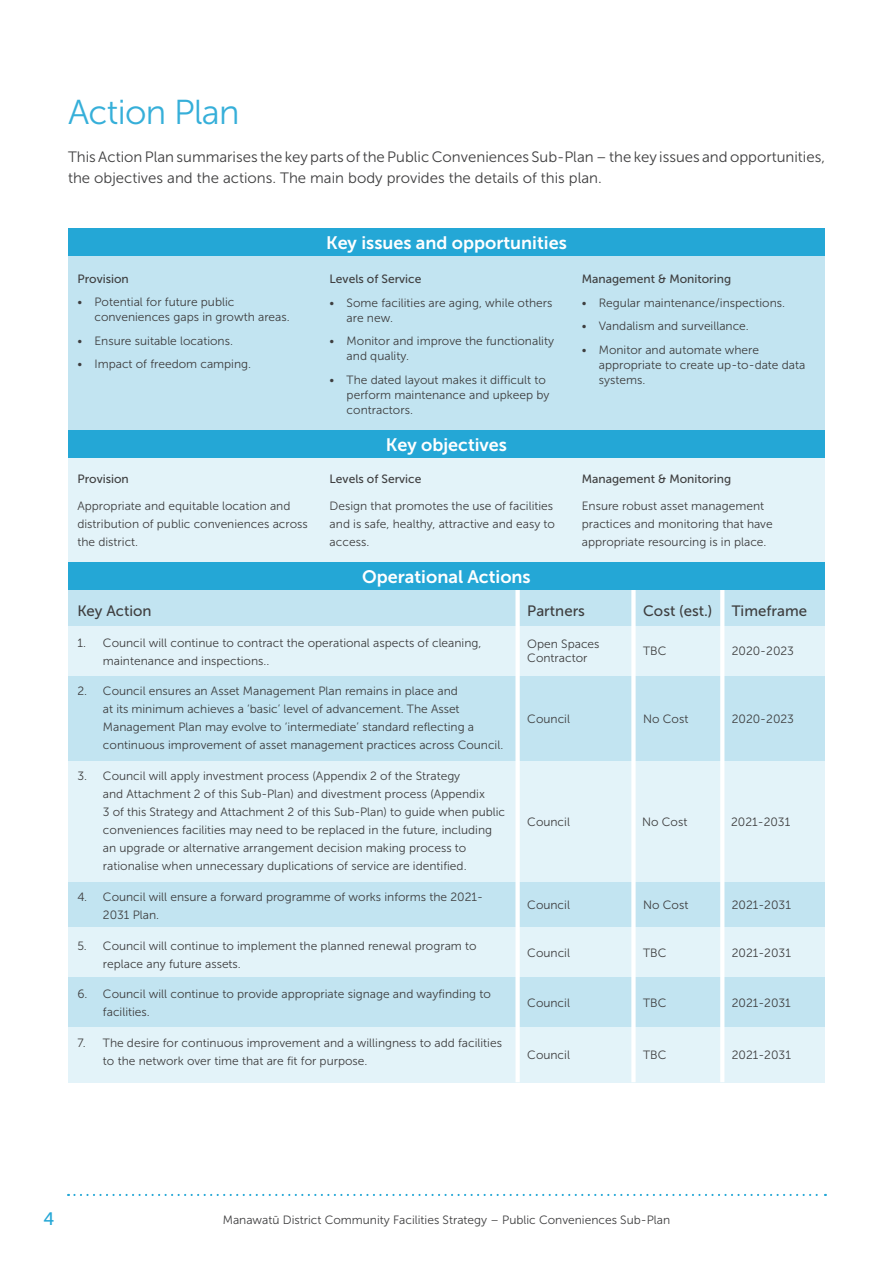
<style>
.page{position:relative;width:893px;height:1263px;background:#fff}
.page>*{position:absolute;margin:0;border:0;box-sizing:border-box;transform-origin:0 0}
.Subheading{font:34.5px "Museo Sans 300";letter-spacing:-.02em;color:#36afd9}
.Table_Heading_REG{font:18px "Museo Sans 700";color:#fff}
.t1{font:18px "Museo Sans 500";color:#24a7d6}
.Body_Copy{font:15px/21px "Museo Sans 300";color:#3e3e3f}
.Body_Copy_BOLD{font:15px "Museo Sans 500";color:#3e3e3f}
.Body_Copy-2{font:12px/18px "Museo Sans 300";color:#3e3e3f}
.Body_Copy_BOLD-2{font:12px "Museo Sans 500";color:#3e3e3f}
</style>
<div class="page">
<svg style="left:68px;top:1194px;width:758px;height:2px"></svg>
<div style="left:68px;top:1027px;width:757px;height:55px;background:#e3f3f9"></div>
<div style="left:68px;top:977px;width:757px;height:50px;background:#c2e4f1"></div>
<div style="left:68px;top:927px;width:757px;height:50px;background:#e3f3f9"></div>
<div style="left:68px;top:881px;width:757px;height:46px;background:#c2e4f1"></div>
<div style="left:68px;top:761px;width:757px;height:120px;background:#e3f3f9"></div>
<div style="left:68px;top:229px;width:757px;height:27px;background:#24a7d6"></div>
<div style="left:68px;top:256px;width:757px;height:174px;background:#c2e4f1"></div>
<div style="left:68px;top:458px;width:757px;height:104px;background:#e3f3f9"></div>
<div style="left:68px;top:430px;width:757px;height:28px;background:#24a7d6"></div>
<div style="left:68px;top:676px;width:757px;height:85px;background:#c2e4f1"></div>
<div style="left:68px;top:626px;width:757px;height:50px;background:#e3f3f9"></div>
<div style="left:68px;top:590px;width:757px;height:36px;background:#c2e4f1"></div>
<div style="left:68px;top:562px;width:757px;height:28px;background:#24a7d6"></div>
<div style="left:515px;top:590px;width:5px;height:492px;background:#fff"></div>
<hr style="left:720px;top:590px;width:4px;height:492px;background:#fff">
<div style="left:631px;top:590px;width:5px;height:492px;background:#fff"></div>
<p class="Subheading" style="left:68px;top:93px;width:173px">Action Plan</p>
<p class="Body_Copy" style="left:68px;top:146px;width:758px">This Action Plan summarises the key parts of the Public Conveniences Sub-Plan – the key issues and opportunities, the objectives and the actions. The main body provides the details of this plan.</p>
<p class="Body_Copy_BOLD-2" style="left:77px;top:272px;width:53px">Provision</p>
<p class="Body_Copy-2" style="left:94px;top:295px;width:197px;line-height:15px;text-indent:-17px">• Potential for future public conveniences gaps in growth areas.</p>
<p class="Body_Copy-2" style="left:77px;top:332px;width:157px">• Ensure suitable locations.</p>
<p class="Body_Copy-2" style="left:77px;top:355px;width:175px">• Impact of freedom camping.</p>
<p class="Body_Copy_BOLD-2" style="left:77px;top:472px;width:53px">Provision</p>
<p class="Body_Copy-2" style="left:77px;top:496px;width:232px">Appropriate and equitable location and distribution of public conveniences across the district.</p>
<p class="Table_Heading_REG" style="left:326px;top:233px;width:242px">Key issues and opportunities</p>
<p class="Body_Copy_BOLD-2" style="left:330px;top:272px;width:93px">Levels of Service</p>
<p class="Body_Copy-2" style="left:347px;top:295px;width:207px;line-height:15px;text-indent:-17px">• Some facilities are aging, while others are new.</p>
<p class="Body_Copy-2" style="left:347px;top:334px;width:209px;line-height:15px;text-indent:-17px">• Monitor and improve the functionality and quality.</p>
<p class="Body_Copy-2" style="left:347px;top:372px;width:204px;line-height:15px;text-indent:-17px">• The dated layout makes it difficult to perform maintenance and upkeep by contractors.</p>
<p class="Table_Heading_REG" style="left:386px;top:435px;width:123px">Key objectives</p>
<p class="Body_Copy_BOLD-2" style="left:330px;top:473px;width:93px">Levels of Service</p>
<p class="Body_Copy-2" style="left:330px;top:497px;width:227px">Design that promotes the use of facilities and is safe, healthy, attractive and easy to access.</p>
<p class="Table_Heading_REG" style="left:362px;top:567px;width:170px">Operational Actions</p>
<p class="Body_Copy_BOLD-2" style="left:582px;top:272px;width:151px">Management &amp; Monitoring</p>
<p class="Body_Copy-2" style="left:582px;top:294px;width:205px">• Regular maintenance/inspections.</p>
<p class="Body_Copy-2" style="left:582px;top:317px;width:169px">• Vandalism and surveillance.</p>
<p class="Body_Copy-2" style="left:599px;top:342px;width:208px;line-height:15px;text-indent:-17px">• Monitor and automate where appropriate to create up-to-date data systems.</p>
<p class="Body_Copy_BOLD-2" style="left:582px;top:473px;width:151px">Management &amp; Monitoring</p>
<p class="Body_Copy-2" style="left:582px;top:497px;width:192px">Ensure robust asset management practices and monitoring that have appropriate resourcing is in place.</p>
<p class="Body_Copy_BOLD" style="left:77px;top:602px;width:76px">Key Action</p>
<p class="Body_Copy-2" style="left:103px;top:633px;width:380px;text-indent:-26px">1. Council will continue to contract the operational aspects of cleaning, maintenance and inspections..</p>
<p class="Body_Copy-2" style="left:103px;top:682px;width:402px;text-indent:-26px">2. Council ensures an Asset Management Plan remains in place and<br>at its minimum achieves a ‘basic’ level of advancement. The Asset Management Plan may evolve to ‘intermediate’ standard reflecting a continuous improvement of asset management practices across Council.</p>
<p class="Body_Copy-2" style="left:103px;top:767px;width:404px;text-indent:-26px">3. Council will apply investment process (Appendix 2 of the Strategy<br>and Attachment 2 of this Sub-Plan) and divestment process (Appendix<br>3 of this Strategy and Attachment 2 of this Sub-Plan) to guide when public conveniences facilities may need to be replaced in the future, including an upgrade or alternative arrangement decision making process to rationalise when unnecessary duplications of service are identified.</p>
<p class="Body_Copy-2" style="left:103px;top:888px;width:381px;text-indent:-26px">4. Council will ensure a forward programme of works informs the 2021-<br>2031 Plan.</p>
<p class="Body_Copy-2" style="left:103px;top:936px;width:375px;text-indent:-26px">5. Council will continue to implement the planned renewal program to replace any future assets.</p>
<p class="Body_Copy-2" style="left:103px;top:985px;width:389px;text-indent:-26px">6. Council will continue to provide appropriate signage and wayfinding to facilities.</p>
<p class="Body_Copy-2" style="left:103px;top:1034px;width:401px;text-indent:-26px">7. The desire for continuous improvement and a willingness to add facilities to the network over time that are fit for purpose.</p>
<p class="Body_Copy_BOLD" style="left:527px;top:603px;width:59px">Partners</p>
<p class="Body_Copy_BOLD" style="left:643px;top:602px;width:71px">Cost (est.)</p>
<p class="Body_Copy_BOLD" style="left:732px;top:602px;width:77px">Timeframe</p>
<p class="Body_Copy-2" style="left:527px;top:638px;width:74px;line-height:13.5px">Open Spaces<br>Contractor</p>
<p class="Body_Copy-2" style="left:643px;top:642px;width:25px">TBC</p>
<p class="Body_Copy-2" style="left:732px;top:642px;width:64px">2020-2023</p>
<p class="Body_Copy-2" style="left:527px;top:710px;width:44px">Council</p>
<p class="Body_Copy-2" style="left:643px;top:710px;width:47px">No Cost</p>
<p class="Body_Copy-2" style="left:732px;top:710px;width:64px">2020-2023</p>
<p class="Body_Copy-2" style="left:527px;top:812px;width:44px">Council</p>
<p class="Body_Copy-2" style="left:642px;top:812px;width:47px">No Cost</p>
<p class="Body_Copy-2" style="left:731px;top:812px;width:61px">2021-2031</p>
<p class="Body_Copy-2" style="left:527px;top:896px;width:44px">Council</p>
<p class="Body_Copy-2" style="left:643px;top:896px;width:47px">No Cost</p>
<p class="Body_Copy-2" style="left:732px;top:896px;width:61px">2021-2031</p>
<p class="Body_Copy-2" style="left:527px;top:944px;width:44px">Council</p>
<p class="Body_Copy-2" style="left:643px;top:944px;width:25px">TBC</p>
<p class="Body_Copy-2" style="left:732px;top:944px;width:61px">2021-2031</p>
<p class="Body_Copy-2" style="left:527px;top:994px;width:44px">Council</p>
<p class="Body_Copy-2" style="left:643px;top:994px;width:25px">TBC</p>
<p class="Body_Copy-2" style="left:732px;top:994px;width:61px">2021-2031</p>
<p class="Body_Copy-2" style="left:527px;top:1046px;width:44px">Council</p>
<p class="Body_Copy-2" style="left:643px;top:1046px;width:25px">TBC</p>
<p class="Body_Copy-2" style="left:732px;top:1046px;width:61px">2021-2031</p>
<h2 class="t1" style="left:43px;top:1209px;width:12px">4</h2>
<p class="Body_Copy-2" style="left:223px;top:1211px;width:449px">Manawatū District Community Facilities Strategy – Public Conveniences Sub-Plan</p>
</div>
